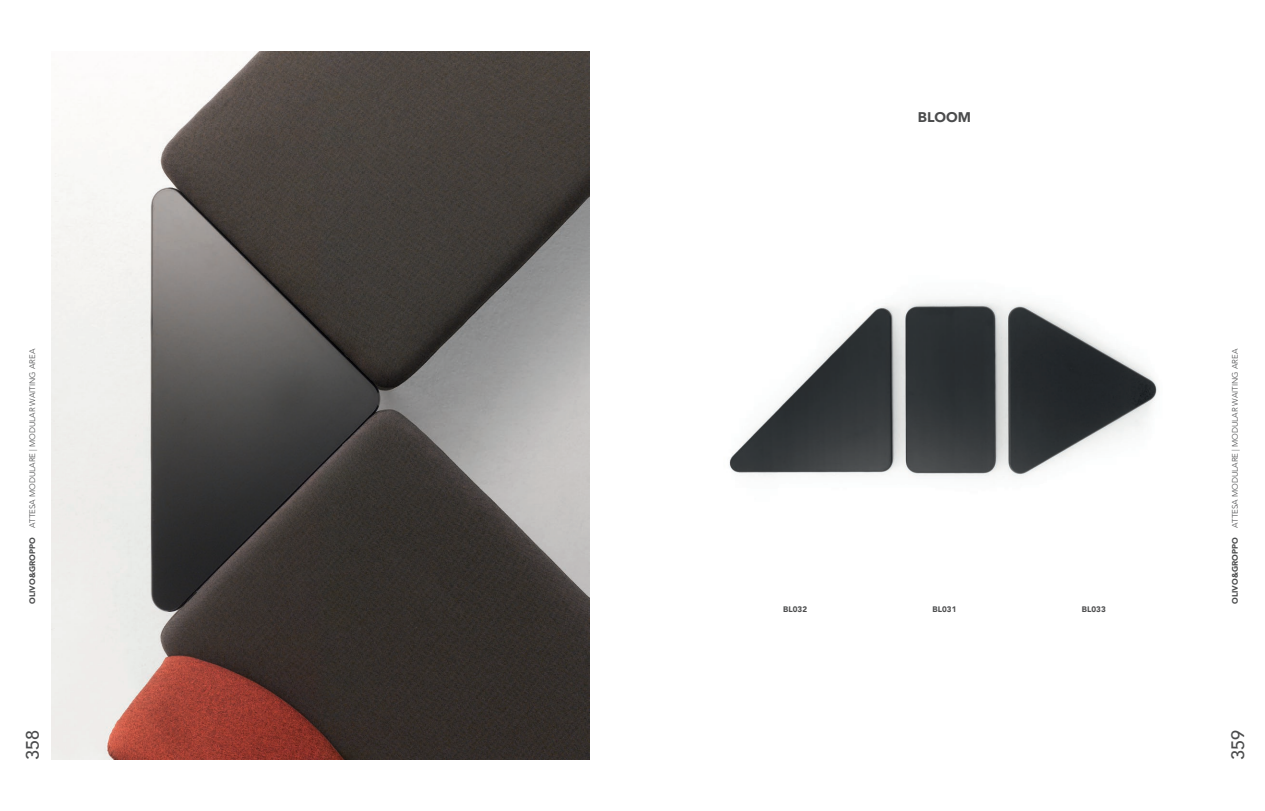
<style>
.page{position:relative;width:1265px;height:811px;background:#fff}
.page>*{position:absolute;margin:0;border:0;box-sizing:border-box;transform-origin:0 0}
.t1{font:500 18px "Avenir";color:#4b4c4d}
.t2{font:900 14px "Avenir";color:#4b4c4d}
.t3{font:300 8px "Avenir";color:#4b4c4d}
.t4{font:900 8px "Avenir";letter-spacing:.01em;color:#4b4c4d}
.s1{font-weight:900}
</style>
<div class="page">
<img style="left:729px;top:299px;width:429px;height:177px">
<img style="left:51px;top:51px;width:539px;height:709px">
<p class="t3" style="left:28px;top:604px;width:257px;rotate:-90deg"><span class="s1">OLIVO&amp;GROPPO</span> ATTESA MODULARE | MODULAR WAITING AREA</p>
<h2 class="t2" style="left:917px;top:105px;width:55px">BLOOM</h2>
<p class="t4" style="left:783px;top:602px;width:26px">BL032</p>
<p class="t4" style="left:932px;top:602px;width:26px">BL031</p>
<p class="t4" style="left:1081px;top:602px;width:26px">BL033</p>
<p class="t3" style="left:1230px;top:604px;width:257px;rotate:-90deg"><span class="s1">OLIVO&amp;GROPPO</span> ATTESA MODULARE | MODULAR WAITING AREA</p>
<h1 class="t1" style="left:17px;top:760px;width:32px;rotate:-90deg">358</h1>
<h1 class="t1" style="left:1222px;top:760px;width:32px;rotate:-90deg">359</h1>
</div>
